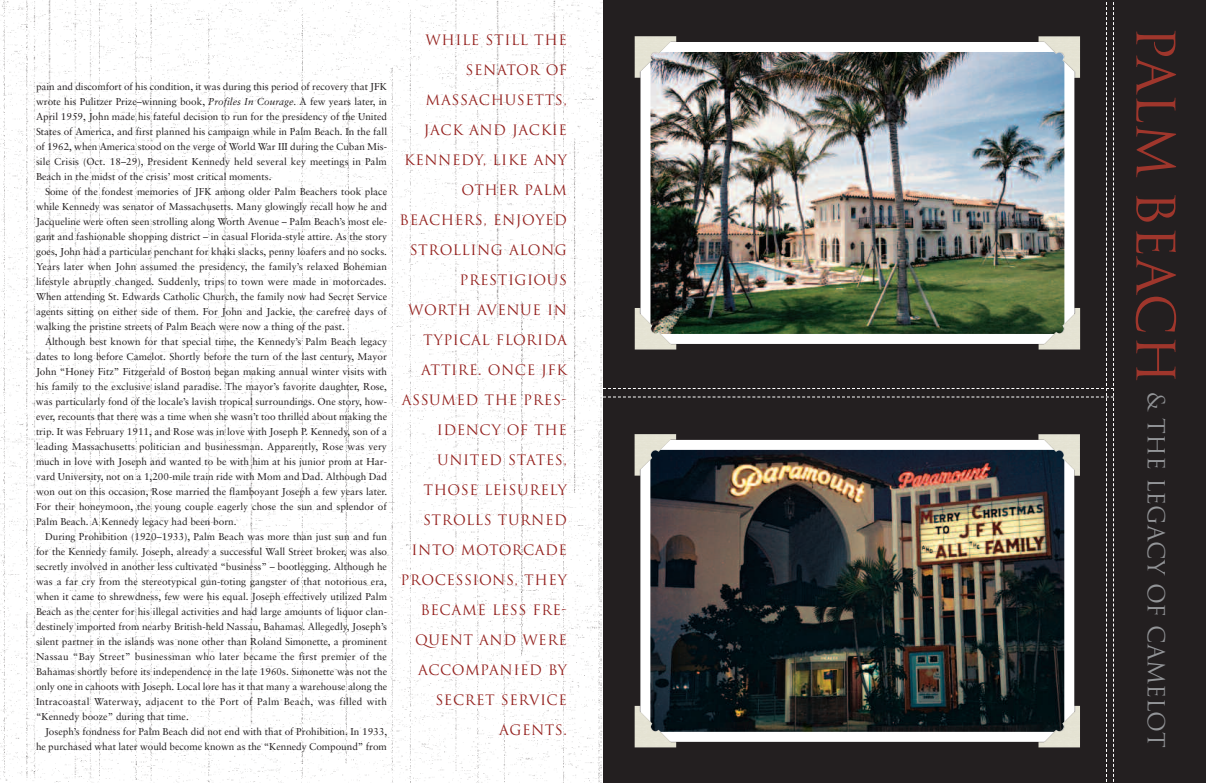
<style>
.page{position:relative;width:1206px;height:783px;background:#fff}
.page>*{position:absolute;margin:0;border:0;box-sizing:border-box;transform-origin:0 0}
.t1{font:51.6px "Trajan";color:#9f362c}
.t2{font:22.9px "Trajan";color:#939598}
.t3{font:14px/30px "Trajan";letter-spacing:.04em;color:#94201d;text-align:right}
.t4{font:10px/15px "Sabon";color:#231f20;text-align:justify}
.s1{font-style:italic}
</style>
<div class="page">
<img style="left:0;top:0;width:603px;height:783px">
<div style="left:603px;top:0;width:603px;height:783px;background:#231f20"></div>
<img style="left:603px;top:2px;width:511px;height:780px">
<img style="left:1038px;top:36px;width:42px;height:42px">
<img style="left:1039px;top:308px;width:41px;height:42px">
<img style="left:635px;top:308px;width:41px;height:42px">
<img style="left:651px;top:451px;width:412px;height:280px">
<div style="left:640px;top:440px;width:434px;height:302px;border:10px solid #fff"></div>
<img style="left:635px;top:434px;width:41px;height:42px">
<img style="left:1038px;top:434px;width:42px;height:42px">
<img style="left:1038px;top:706px;width:42px;height:41px">
<img style="left:635px;top:706px;width:41px;height:41px">
<p class="t4" style="left:36px;top:80px;width:353px">pain and discomfort of his condition, it was during this period of recovery that JFK wrote his Pulitzer Prize–winning book, <span class="s1">Profiles In Courage</span>. A few years later, in April 1959, John made his fateful decision to run for the presidency of the United States of America, and first planned his campaign while in Palm Beach. In the fall of 1962, when America stood on the verge of World War III during the Cuban Mis&shy;sile Crisis (Oct. 18–29), President Kennedy held several key meetings in Palm Beach in the midst of the crisis’ most critical moments.</p>
<p class="t4" style="left:36px;top:185px;width:353px;text-indent:9px">Some of the fondest memories of JFK among older Palm Beachers took place while Kennedy was senator of Massachusetts. Many glowingly recall how he and Jacqueline were often seen strolling along Worth Avenue – Palm Beach’s most ele&shy;gant and fashionable shopping district – in casual Florida-style attire. As the story goes, John had a particular penchant for khaki slacks, penny loafers and no socks.<br>Years later when John assumed the presidency, the family’s relaxed Bohemian lifestyle abruptly changed. Suddenly, trips to town were made in motorcades.<br>When attending St. Edwards Catholic Church, the family now had Secret Service agents sitting on either side of them. For John and Jackie, the carefree days of walking the pristine streets of Palm Beach were now a thing of the past.</p>
<p class="t4" style="left:36px;top:335px;width:353px;text-indent:9px">Although best known for that special time, the Kennedy’s Palm Beach legacy dates to long before Camelot. Shortly before the turn of the last century, Mayor John “Honey Fitz” Fitzgerald of Boston began making annual winter visits with his family to the exclusive island paradise. The mayor’s favorite daughter, Rose, was particularly fond of the locale’s lavish tropical surroundings. One story, how&shy;ever, recounts that there was a time when she wasn’t too thrilled about making the trip. It was February 1911, and Rose was in love with Joseph P. Kennedy, son of a leading Massachusetts politician and businessman. Apparently, Rose was very much in love with Joseph and wanted to be with him at his junior prom at Har&shy;vard University, not on a 1,200-mile train ride with Mom and Dad. Although Dad won out on this occasion, Rose married the flamboyant Joseph a few years later.<br>For their honeymoon, the young couple eagerly chose the sun and splendor of Palm Beach. A Kennedy legacy had been born.</p>
<p class="t4" style="left:36px;top:530px;width:353px;text-indent:9px">During Prohibition (1920–1933), Palm Beach was more than just sun and fun for the Kennedy family. Joseph, already a successful Wall Street broker, was also secretly involved in another less cultivated “business” – bootlegging. Although he was a far cry from the stereotypical gun-toting gangster of that notorious era, when it came to shrewdness, few were his equal. Joseph effectively utilized Palm Beach as the center for his illegal activities and had large amounts of liquor clan&shy;destinely imported from nearby British-held Nassau, Bahamas. Allegedly, Joseph’s silent partner in the islands was none other than Roland Simonette, a prominent Nassau “Bay Street” businessman who later became the first premier of the Bahamas shortly before its independence in the late 1960s. Simonette was not the only one in cahoots with Joseph. Local lore has it that many a warehouse along the Intracoastal Waterway, adjacent to the Port of Palm Beach, was filled with “Kennedy booze” during that time.</p>
<p class="t4" style="left:36px;top:725px;width:353px;text-align:right">Joseph’s fondness for Palm Beach did not end with that of Prohibition. In 1933, he purchased what later would become known as the “Kennedy Compound” from</p>
<p class="t3" style="left:400px;top:25px;width:169px">WHILE STILL THE<br>SENATOR OF<br>MASSACHUSETTS,<br>JACK AND JACKIE<br>KENNEDY, LIKE ANY<br>OTHER PALM<br>BEACHERS, ENJOYED<br>STROLLING ALONG<br>PRESTIGIOUS<br>WORTH AVENUE IN<br>TYPICAL FLORIDA<br>ATTIRE. ONCE JFK<br>ASSUMED THE PRES-<br>IDENCY OF THE<br>UNITED STATES,<br>THOSE LEISURELY<br>STROLLS TURNED<br>INTO MOTORCADE<br>PROCESSIONS, THEY<br>BECAME LESS FRE-<br>QUENT AND WERE<br>ACCOMPANIED BY<br>SECRET SERVICE<br>AGENTS.</p>
<h1 class="t1" style="left:1185px;top:26px;width:360px;rotate:90deg">PALM BEACH</h1>
<h2 class="t2" style="left:1169px;top:392px;width:357px;rotate:90deg">&amp; THE LEGACY OF CAMELOT</h2>
</div>
